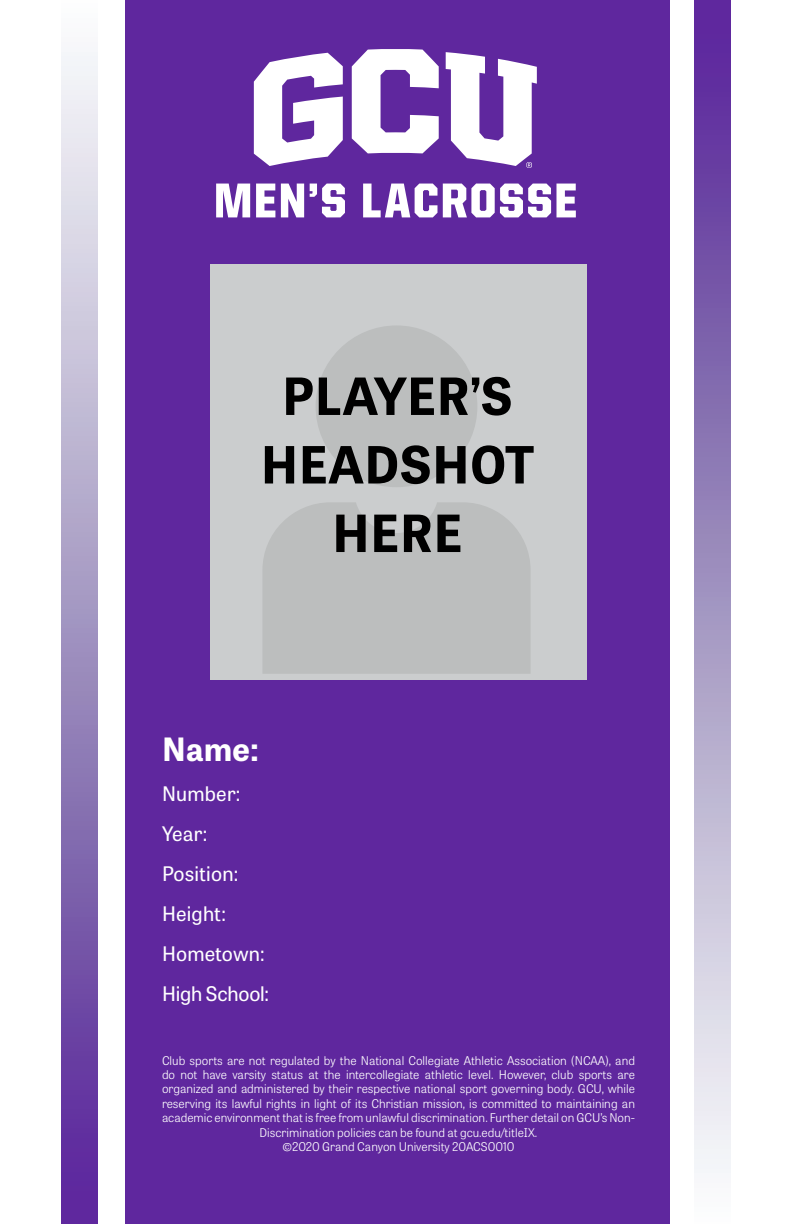
<style>
.page{position:relative;width:792px;height:1224px;background:#fff}
.page>*{position:absolute;margin:0;border:0;box-sizing:border-box;transform-origin:0 0}
.t1{font:700 51px/68.6px "Tablet Gothic";letter-spacing:.01em;color:#000;text-align:center}
.t2{font:700 32px "Tablet Gothic";color:#fff}
.t3{font:20px/40px "Tablet Gothic";letter-spacing:.01em;color:#fff}
.t4{font:300 12px/14.4px "Tablet Gothic";color:#fff;text-align:center}
</style>
<div class="page">
<div style="left:61px;top:0;width:36px;height:1224px;background:linear-gradient(to bottom,#fafff9,#512392)"></div>
<div style="left:695px;top:0;width:36px;height:1224px;background:linear-gradient(to bottom,#512392,#fafff9)"></div>
<div style="left:125px;top:0;width:544px;height:1224px;background:#5f279e"></div>
<div style="left:210px;top:265px;width:377px;height:415px;background:#cbcdce"></div>
<svg style="left:263px;top:502px;width:267px;height:172px;fill:#bcbebe"></svg>
<div style="left:316px;top:325px;width:161px;height:162px;background:#bcbebe;border-radius:50%"></div>
<svg style="left:216px;top:184px;width:34px;height:33px"></svg>
<svg style="left:256px;top:184px;width:19px;height:33px"></svg>
<svg style="left:281px;top:184px;width:23px;height:33px"></svg>
<svg style="left:310px;top:184px;width:35px;height:33px"></svg>
<svg style="left:363px;top:184px;width:74px;height:33px"></svg>
<svg style="left:443px;top:184px;width:108px;height:33px"></svg>
<svg style="left:557px;top:184px;width:19px;height:33px"></svg>
<svg style="left:254px;top:53px;width:89px;height:113px"></svg>
<svg style="left:352px;top:49px;width:87px;height:104px"></svg>
<svg style="left:446px;top:52px;width:91px;height:116px"></svg>
<h1 class="t1" style="left:261px;top:360px;width:275px">PLAYER’S<br>HEADSHOT<br>HERE</h1>
<h2 class="t2" style="left:162px;top:726px;width:98px">Name:</h2>
<h3 class="t3" style="left:162px;top:773px;width:109px">Number:<br>Year:<br>Position:<br>Height:<br>Hometown:<br>High School:</h3>
<p class="t4" style="left:162px;top:1053px;width:475px">Club sports are not regulated by the National Collegiate Athletic Association (NCAA), and do not have varsity status at the intercollegiate athletic level. However, club sports are organized and administered by their respective national sport governing body. GCU, while reserving its lawful rights in light of its Christian mission, is committed to maintaining an academic environment that is free from unlawful discrimination. Further detail on GCU’s Non-Discrimination policies can be found at gcu.edu/titleIX.<br>©2020 Grand Canyon University 20ACS0010</p>
</div>
